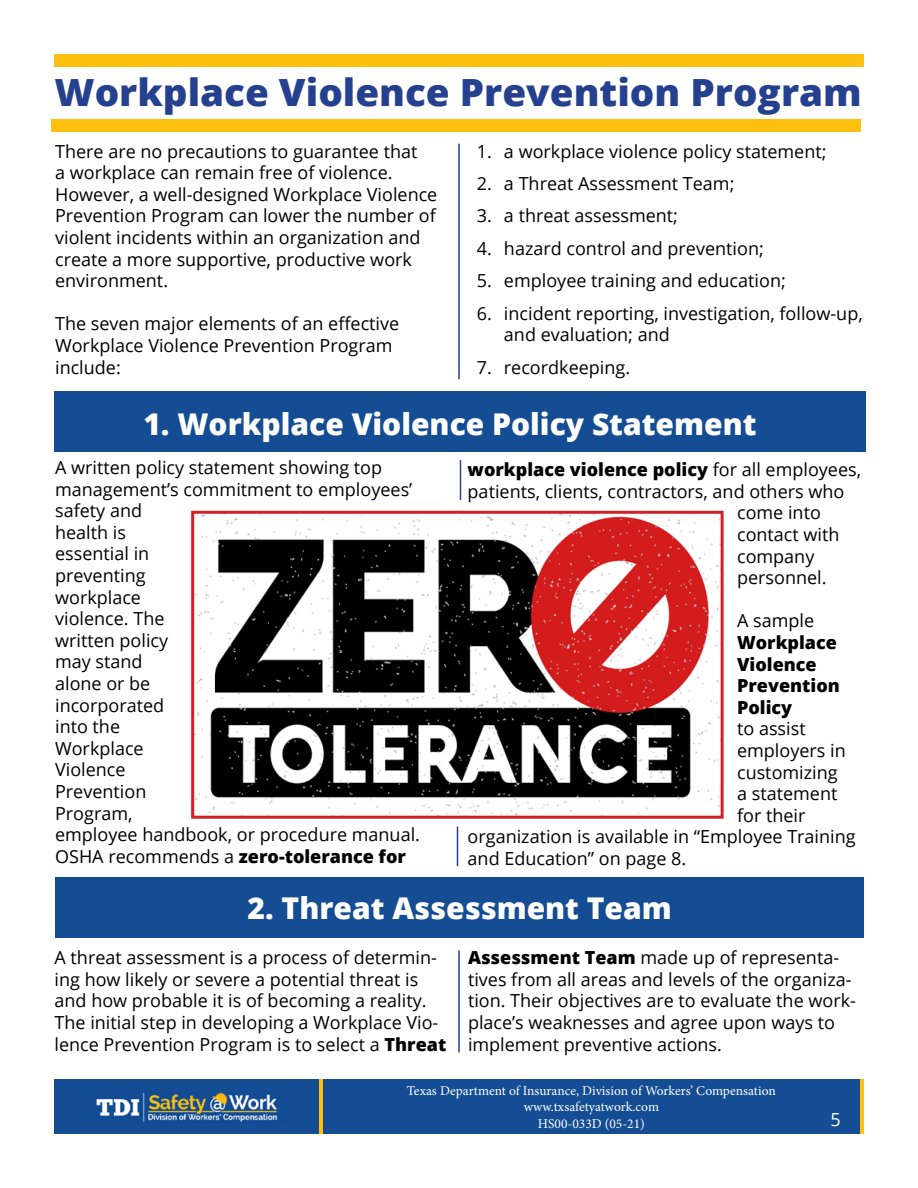
<style>
.page{position:relative;width:918px;height:1188px;background:#fff}
.page>*{position:absolute;margin:0;border:0;box-sizing:border-box;transform-origin:0 0}
.t1{font:800 37.5px "Open Sans";color:#25408f}
.t2{font:800 30px "Open Sans";color:#fff}
.t3{font:18px/21.6px "Open Sans";color:#000}
.t4{font:800 18px/21.6px "Open Sans";color:#000}
.t5{font:18px "Open Sans";color:#fff}
.t6{font:13.5px/16.2px "Minion Pro";color:#fff;text-align:center}
.s1{font-weight:800}
.s2{font-weight:400}
</style>
<div class="page">
<div style="left:54px;top:391px;width:812px;height:61px;background:#154d94"></div>
<img style="left:195px;top:515px;width:525px;height:300px">
<div style="left:191px;top:511px;width:533px;height:308px;border:3px solid #d12027"></div>
<div style="left:55px;top:878px;width:809px;height:60px;background:#154d94"></div>
<div style="left:54px;top:1080px;width:810px;height:54px;background:#154d94"></div>
<img style="left:96px;top:1092px;width:181px;height:30px">
<hr style="left:860px;top:1080px;width:4px;height:54px;background:#fec00f">
<hr style="left:319px;top:1080px;width:4px;height:54px;background:#fec00f">
<hr style="left:458px;top:950px;width:2px;height:102px;background:#25408f">
<hr style="left:457px;top:826px;width:1px;height:40px;background:#25408f">
<hr style="left:460px;top:460px;width:1px;height:40px;background:#25408f">
<hr style="left:458px;top:144px;width:2px;height:235px;background:#25408f">
<div style="left:54px;top:54px;width:810px;height:13px;background:#fec00f"></div>
<div style="left:51px;top:119px;width:810px;height:12px;background:#fec00f"></div>
<h2 class="t1" style="left:55px;top:64px;width:809px">Workplace Violence Prevention Program</h2>
<p class="t3" style="left:55px;top:140px;width:384px">There are no precautions to guarantee that<br>a workplace can remain free of violence.<br>However, a well-designed Workplace Violence Prevention Program can lower the number of violent incidents within an organization and create a more supportive, productive work environment.</p>
<p class="t3" style="left:55px;top:313px;width:346px">The seven major elements of an effective</p>
<p class="t3" style="left:55px;top:334px;width:339px">Workplace Violence Prevention Program include:</p>
<p class="t3" style="left:477px;top:140px;width:351px">1. a workplace violence policy statement;</p>
<p class="t3" style="left:477px;top:172px;width:259px">2. a Threat Assessment Team;</p>
<p class="t3" style="left:477px;top:205px;width:203px">3. a threat assessment;</p>
<p class="t3" style="left:477px;top:237px;width:288px">4. hazard control and prevention;</p>
<p class="t3" style="left:477px;top:269px;width:310px">5. employee training and education;</p>
<p class="t3" style="left:504px;top:302px;width:360px;text-indent:-27px">6. incident reporting, investigation, follow-up, and evaluation; and</p>
<p class="t3" style="left:477px;top:356px;width:155px">7. recordkeeping.</p>
<h3 class="t2" style="left:143px;top:401px;width:615px">1. Workplace Violence Policy Statement</h3>
<p class="t3" style="left:55px;top:456px;width:366px">A written policy statement showing top management’s commitment to employees’ safety and<br>health is<br>essential in<br>preventing<br>workplace<br>violence. The<br>written policy<br>may stand<br>alone or be<br>incorporated<br>into the<br>Workplace<br>Violence<br>Prevention<br>Program,<br>employee handbook, or procedure manual.<br>OSHA recommends a <span class="s1">zero-tolerance for</span></p>
<p class="t4" style="left:468px;top:458px;width:395px">workplace violence policy <span class="s2">for all employees,</span></p>
<p class="t3" style="left:737px;top:480px;width:109px;text-indent:-269px">patients, clients, contractors, and others who come into contact with company personnel.</p>
<p class="t3" style="left:737px;top:610px;width:79px">A sample</p>
<p class="t4" style="left:737px;top:631px;width:104px">Workplace<br>Violence<br>Prevention<br>Policy</p>
<p class="t3" style="left:737px;top:718px;width:110px">to assist employers in customizing a statement for their</p>
<p class="t3" style="left:468px;top:826px;width:390px">organization is available in “Employee Training and Education” on page 8.</p>
<h3 class="t2" style="left:248px;top:885px;width:426px">2. Threat Assessment Team</h3>
<p class="t3" style="left:55px;top:946px;width:393px">A threat assessment is a process of determin&shy;ing how likely or severe a potential threat is and how probable it is of becoming a reality.<br>The initial step in developing a Workplace Vio&shy;lence Prevention Program is to select a <span class="s1">Threat</span></p>
<p class="t3" style="left:468px;top:946px;width:389px"><span class="s1">Assessment Team</span> made up of representa&shy;tives from all areas and levels of the organiza&shy;tion. Their objectives are to evaluate the work&shy;place’s weaknesses and agree upon ways to implement preventive actions.</p>
<p class="t6" style="left:407px;top:1083px;width:370px">Texas Department of Insurance, Division of Workers’ Compensation www.txsafetyatwork.com<br>HS00-033D (05-21)</p>
<p class="t5" style="left:831px;top:1107px;width:12px">5</p>
</div>
